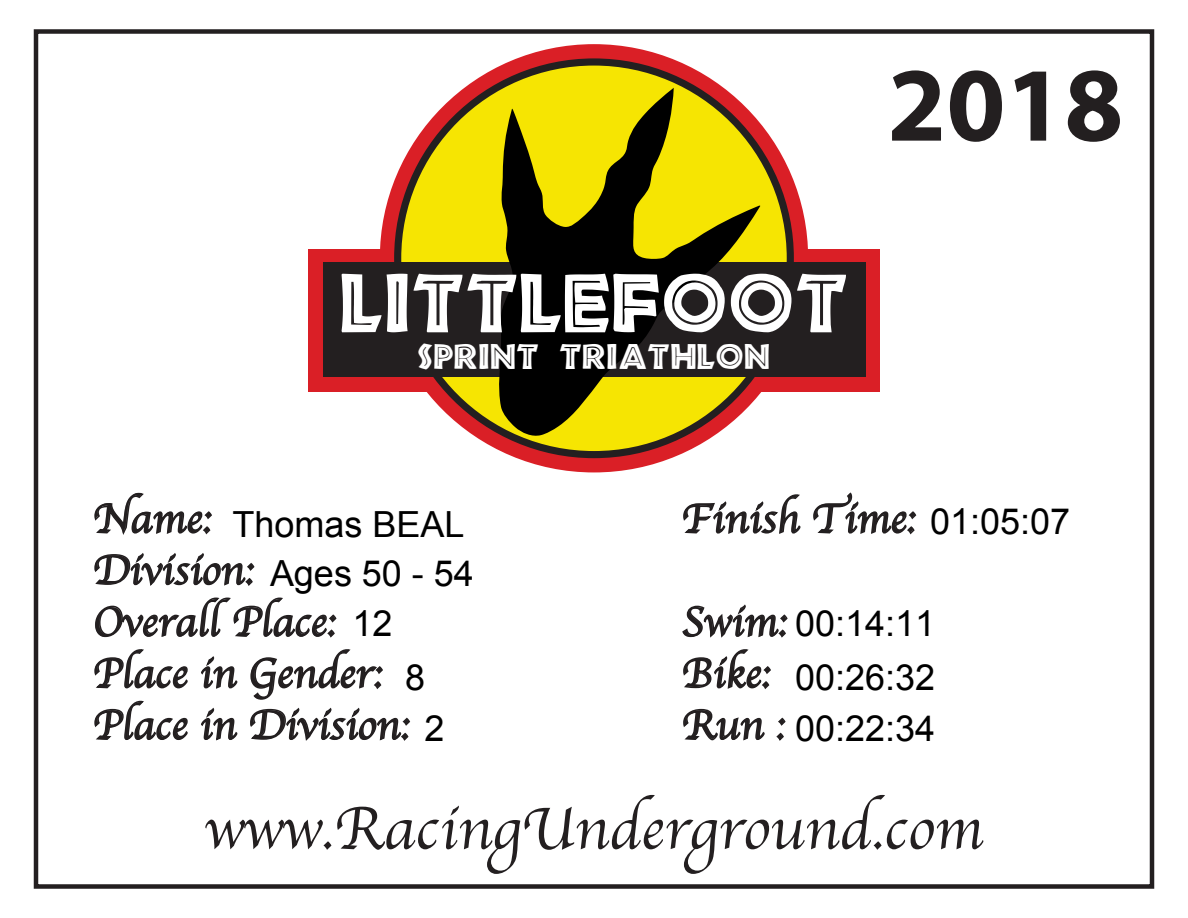
<style>
.page{position:relative;width:1188px;height:918px;background:#fff}
.page>*{position:absolute;margin:0;border:0;box-sizing:border-box;transform-origin:0 0}
.t1{font:700 106.2px "Myriad Pro";color:#231f20}
.t2{font:76.95px "African";color:#fff}
.t3{font:61.95px "Apple Chancery";color:#231f20}
.t4{font:43.05px/51.6px "Apple Chancery";color:#231f20}
.t5{font:36px/52.5px "Arial";color:#000;text-align:justify}
.t6{font:32.7px "African";color:#fff}
</style>
<div class="page">
<svg style="left:94px;top:492px;width:317px;height:249px"></svg>
<svg style="left:683px;top:494px;width:118px;height:40px"></svg>
<svg style="left:813px;top:492px;width:104px;height:43px"></svg>
<svg style="left:682px;top:604px;width:106px;height:137px"></svg>
<div style="left:34px;top:29px;width:1120px;height:860px;border:4px solid #231f20"></div>
<div style="left:308px;top:249px;width:572px;height:143px;background:#da1f26"></div>
<div style="left:380px;top:44px;width:428px;height:428px;background:#da1f26;border-radius:50%"></div>
<div style="left:394px;top:58px;width:400px;height:400px;background:#231f20;border-radius:50%"></div>
<div style="left:401px;top:66px;width:386px;height:385px;background:#f6e502;border-radius:50%"></div>
<div style="left:323px;top:262px;width:542px;height:115px;background:#231f20"></div>
<svg style="left:497px;top:88px;width:263px;height:349px"></svg>
<h1 class="t1" style="left:888px;top:36px;width:237px">2018</h1>
<h2 class="t2" style="left:340px;top:272px;width:510px">LITTLEFOOT</h2>
<p class="t6" style="left:418px;top:343px;width:354px">SPRINT TRIATHLON</p>
<p class="t4" style="left:93px;top:492px;width:318px">Name:<br>Division:<br>Overall Place:<br>Place in Gender:<br>Place in Division:</p>
<p class="t4" style="left:681px;top:492px;width:235px">Finish Time:</p>
<p class="t5" style="left:930px;top:495px;width:142px">01:05:07</p>
<p class="t5" style="left:232px;top:498px;width:233px">Thomas BEAL</p>
<p class="t5" style="left:270px;top:549px;width:205px;line-height:49.5px;text-align:center">Ages 50 - 54<br>12</p>
<p class="t4" style="left:681px;top:596px;width:107px">Swim:<br>Bike:<br>Run :</p>
<p class="t5" style="left:795px;top:597px;width:142px">00:14:11<br>00:26:32<br>00:22:34</p>
<p class="t5" style="left:405px;top:651px;width:22px">8</p>
<p class="t5" style="left:424px;top:702px;width:22px">2</p>
<h3 class="t3" style="left:205px;top:779px;width:780px">www.RacingUnderground.com</h3>
</div>
